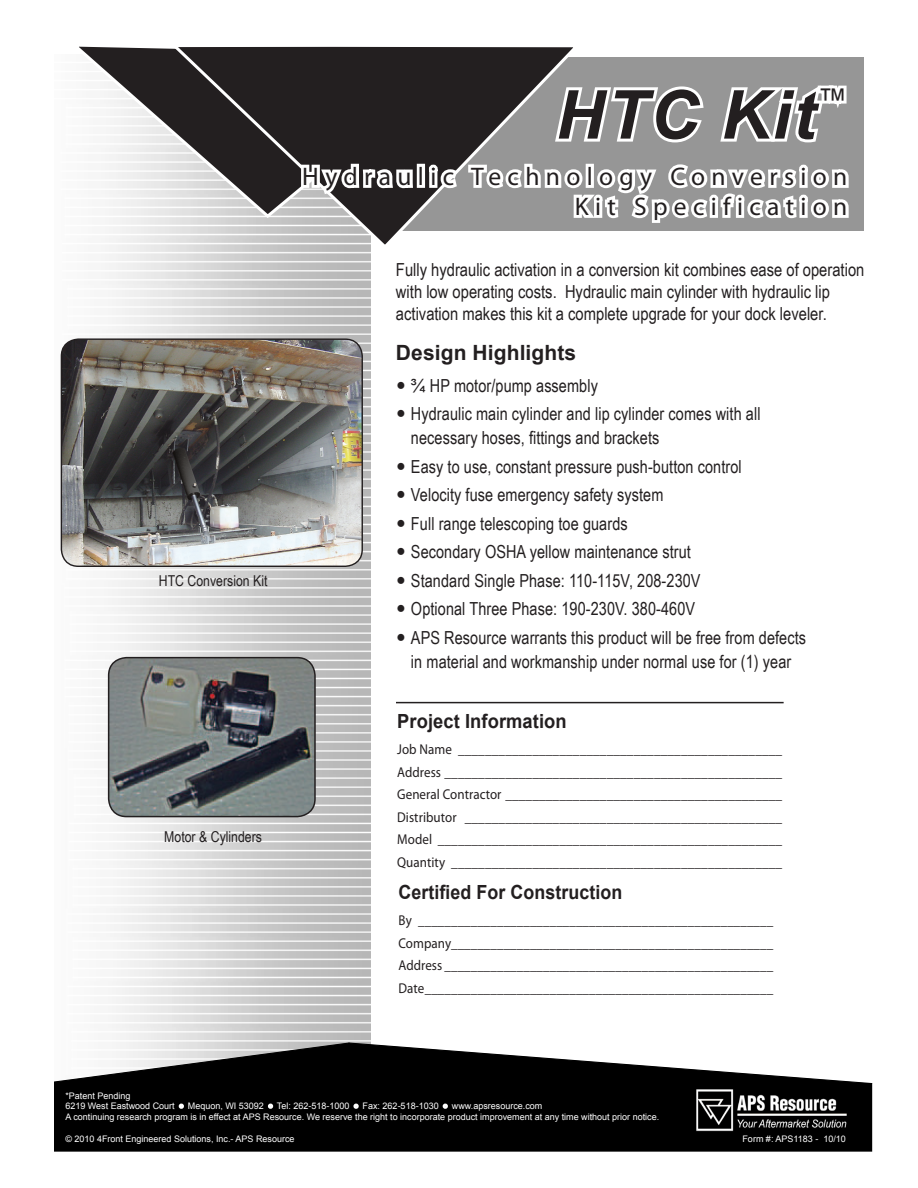
<style>
.page{position:relative;width:918px;height:1188px;background:#fff}
.page>*{position:absolute;margin:0;border:0;box-sizing:border-box;transform-origin:0 0}
.t1{font:italic 700 67.5px "Arial";letter-spacing:.03em;color:#231f20}
.t2{font:30px "Arial";color:#231f20}
.t3{font:25.5px/30px "Myriad Pro";letter-spacing:.25em;color:#231f20;text-align:right}
.t4{font:700 21px "Arial";letter-spacing:.005em;color:#231f20}
.t5{font:700 19.5px "Arial";letter-spacing:.005em;color:#231f20;scale:.91 1}
.t6{font:700 19.5px "Arial";letter-spacing:.005em;color:#231f20;scale:.94 1}
.t7{font:18px/28.5px "Arial Narrow";letter-spacing:.005em;color:#231f20}
.t8{font:15px "Arial Narrow";color:#231f20}
.t9{font:14.25px/22.5px "Myriad Pro";letter-spacing:.005em;color:#231f20;text-align:justify;scale:.91 1}
.t10{font:9px/10.8px "Arial";color:#fff}
.s1{font-family:"Arial"}
</style>
<div class="page">
<div style="left:384px;top:57px;width:480px;height:173px;background:#969696"></div>
<div style="left:54px;top:1085px;width:818px;height:67px;background:#000"></div>
<svg style="left:54px;top:1042px;width:819px;height:43px"></svg>
<img style="left:694px;top:1083px;width:155px;height:58px">
<hr style="left:396px;top:702px;width:388px;height:1px;background:#231f20">
<svg style="left:176px;top:1101px;width:11px;height:10px"></svg>
<svg style="left:265px;top:1101px;width:11px;height:10px"></svg>
<svg style="left:351px;top:1101px;width:10px;height:10px"></svg>
<svg style="left:440px;top:1101px;width:11px;height:10px"></svg>
<svg style="left:70px;top:46px;width:100px;height:174px"></svg>
<svg style="left:170px;top:46px;width:403px;height:205px"></svg>
<svg style="left:551px;top:82px;width:153px;height:64px"></svg>
<svg style="left:720px;top:85px;width:127px;height:58px"></svg>
<svg style="left:298px;top:46px;width:118px;height:181px;background:#464343"></svg>
<div style="left:417px;top:164px;width:8px;height:24px;border:6px solid #fff"></div>
<div style="left:429px;top:170px;width:8px;height:18px;border:6px solid #fff"></div>
<div style="left:429px;top:165px;width:9px;height:8px;border:6px solid #fff;border-radius:50%"></div>
<div style="left:799px;top:170px;width:9px;height:18px;border:6px solid #fff"></div>
<div style="left:799px;top:165px;width:9px;height:8px;border:6px solid #fff;border-radius:50%"></div>
<svg style="left:438px;top:160px;width:362px;height:91px"></svg>
<div style="left:799px;top:200px;width:9px;height:18px;border:6px solid #fff"></div>
<div style="left:799px;top:195px;width:9px;height:8px;border:6px solid #fff;border-radius:50%"></div>
<svg style="left:808px;top:169px;width:44px;height:62px"></svg>
<img style="left:61px;top:339px;width:301px;height:227px">
<div style="left:61px;top:338px;width:302px;height:229px;border:1px solid #231f20;border-radius:17px"></div>
<img style="left:109px;top:658px;width:206px;height:159px">
<div style="left:108px;top:657px;width:208px;height:160px;border:2px solid #231f20;border-radius:18px"></div>
<h1 class="t1" style="left:556px;top:71px;width:261px">HTC Kit</h1>
<h2 class="t2" style="left:817px;top:80px;width:31px">™</h2>
<h3 class="t3" style="left:302px;top:161px;width:547px">Hydraulic Technology Conversion<br>Kit Specification</h3>
<p class="t8" style="left:159px;top:570px;width:110px">HTC Conversion Kit</p>
<p class="t8" style="left:164px;top:825px;width:99px">Motor &amp; Cylinders</p>
<p class="t7" style="left:396px;top:259px;width:470px;line-height:21.6px">Fully hydraulic activation in a conversion kit combines ease of operation with low operating costs. Hydraulic main cylinder with hydraulic lip activation makes this kit a complete upgrade for your dock leveler.</p>
<p class="t4" style="left:396px;top:338px;width:182px">Design Highlights</p>
<p class="t7" style="left:411px;top:371px;width:351px"><span class="s1">¾</span> HP motor/pump assembly<br>Hydraulic main cylinder and lip cylinder comes with all</p>
<p class="t7" style="left:411px;top:423px;width:397px">necessary hoses, fittings and brackets<br>Easy to use, constant pressure push-button control<br>Velocity fuse emergency safety system<br>Full range telescoping toe guards<br>Secondary OSHA yellow maintenance strut<br>Standard Single Phase: 110-115V, 208-230V<br>Optional Three Phase: 190-230V. 380-460V<br>APS Resource warrants this product will be free from defects</p>
<p class="t7" style="left:411px;top:647px;width:382px">in material and workmanship under normal use for (1) year</p>
<p class="t6" style="left:397px;top:708px;width:182px">Project Information</p>
<p class="t9" style="left:397px;top:738px;width:425px">Job Name ________________________________________________ Address __________________________________________________ General Contractor _________________________________________ Distributor _______________________________________________ Model ___________________________________________________ Quantity _________________________________________________</p>
<p class="t5" style="left:398px;top:879px;width:248px">Certified For Construction</p>
<p class="t9" style="left:398px;top:909px;width:413px">By ______________________________________________________ Company_________________________________________________ Address __________________________________________________ Date_____________________________________________________</p>
<p class="t10" style="left:65px;top:1090px;width:595px">*Patent Pending<br>6219 West Eastwood Court • Mequon, WI 53092 • Tel: 262-518-1000 • Fax: 262-518-1030 • www.apsresource.com<br>A continuing research program is in effect at APS Resource. We reserve the right to incorporate product improvement at any time without prior notice.</p>
<p class="t10" style="left:65px;top:1133px;width:231px">© 2010 4Front Engineered Solutions, Inc.- APS Resource</p>
<p class="t10" style="left:742px;top:1134px;width:105px">Form #: APS1183 - 10/10</p>
</div>
